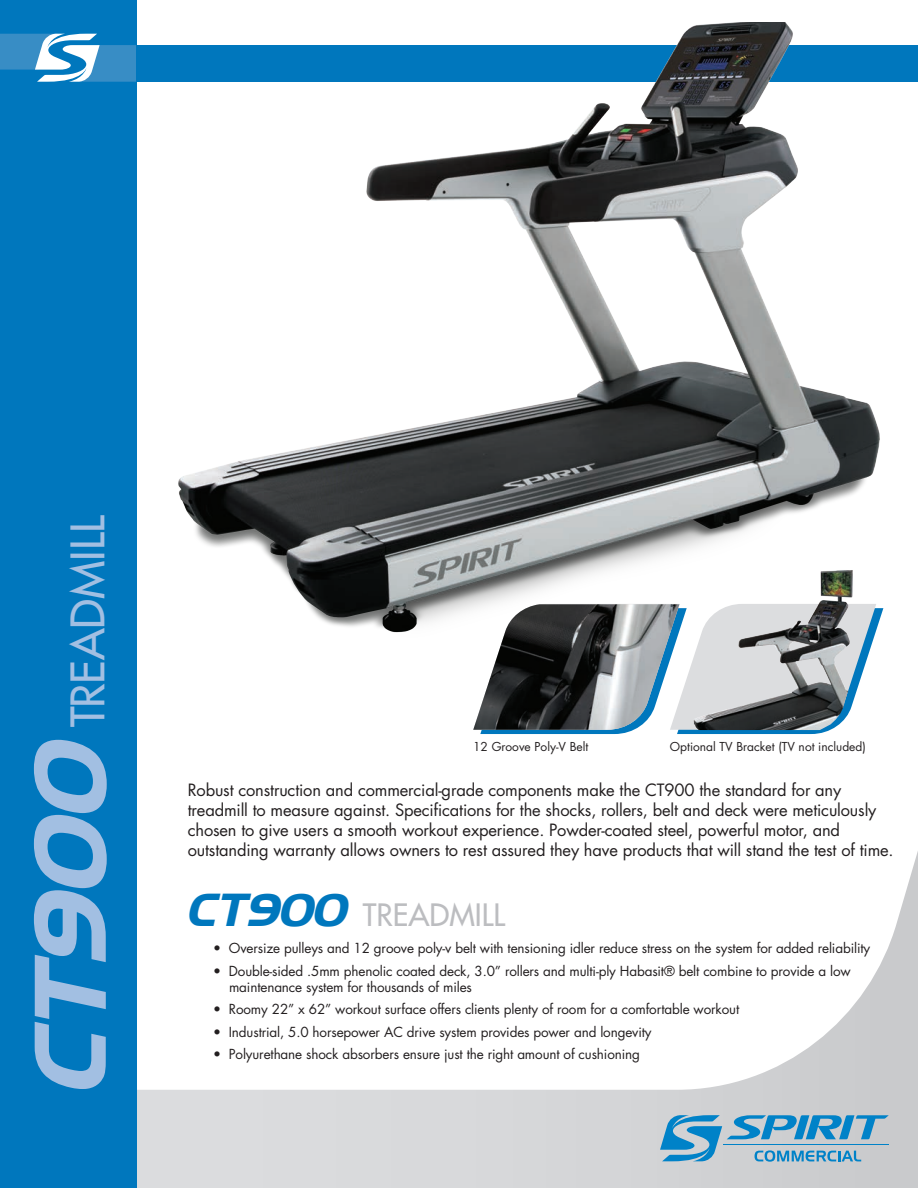
<style>
.page{position:relative;width:918px;height:1188px;background:#fff}
.page>*{position:absolute;margin:0;border:0;box-sizing:border-box;transform-origin:0 0}
.t1{font:500 45px "Futura Std";color:#a2bfe2}
.t2{font:500 30px "Futura Std";color:#bcbdc0}
.t3{font:16.5px/19.8px "Futura Std";letter-spacing:-.01em;color:#231f20}
.t4{font:13.5px "Futura Std";letter-spacing:-.01em;color:#231f20}
.t5{font:12px "Futura Std";color:#231f20}
.s1{font-family:"Hanzel";font-weight:700;font-style:italic;font-size:97.5px}
.s2{font-family:"Hanzel";font-weight:700;font-style:italic;font-size:45px;color:#0077bd}
</style>
<div class="page">
<svg style="left:137px;top:851px;width:781px;height:337px"></svg>
<svg style="left:660px;top:1115px;width:229px;height:47px;background:#7fb1cd"></svg>
<hr style="left:723px;top:1144px;width:166px;height:1px;background:#0082c8">
<div style="left:0;top:0;width:137px;height:1188px;background:#0077bd"></div>
<svg style="left:0;top:34px;width:136px;height:48px"></svg>
<div style="left:137px;top:45px;width:781px;height:37px;background:#0077bd"></div>
<img style="left:178px;top:23px;width:706px;height:610px">
<img style="left:683px;top:561px;width:172px;height:43px">
<svg style="left:480px;top:604px;width:403px;height:130px"></svg>
<img style="left:473px;top:604px;width:206px;height:126px">
<p class="t1" style="left:60px;top:1096px;width:583px;rotate:-90deg"><span class="s1">CT900</span> TREADMILL</p>
<p class="t5" style="left:473px;top:739px;width:117px">12 Groove Poly-V Belt</p>
<p class="t5" style="left:670px;top:739px;width:197px">Optional TV Bracket (TV not included)</p>
<p class="t3" style="left:188px;top:781px;width:707px">Robust construction and commercial-grade components make the CT900 the standard for any treadmill to measure against. Specifications for the shocks, rollers, belt and deck were meticulously chosen to give users a smooth workout experience. Powder-coated steel, powerful motor, and outstanding warranty allows owners to rest assured they have products that will stand the test of time.</p>
<p class="t2" style="left:186px;top:896px;width:321px"><span class="s2">CT900</span> TREADMILL</p>
<p class="t4" style="left:213px;top:939px;width:659px">• Oversize pulleys and 12 groove poly-v belt with tensioning idler reduce stress on the system for added reliability</p>
<p class="t4" style="left:213px;top:962px;width:639px">• Double-sided .5mm phenolic coated deck, 3.0” rollers and multi-ply Habasit® belt combine to provide a low</p>
<p class="t4" style="left:229px;top:978px;width:244px">maintenance system for thousands of miles</p>
<p class="t4" style="left:213px;top:1001px;width:528px">• Roomy 22” x 62” workout surface offers clients plenty of room for a comfortable workout</p>
<p class="t4" style="left:213px;top:1023px;width:440px">• Industrial, 5.0 horsepower AC drive system provides power and longevity</p>
<p class="t4" style="left:213px;top:1046px;width:429px">• Polyurethane shock absorbers ensure just the right amount of cushioning</p>
</div>
